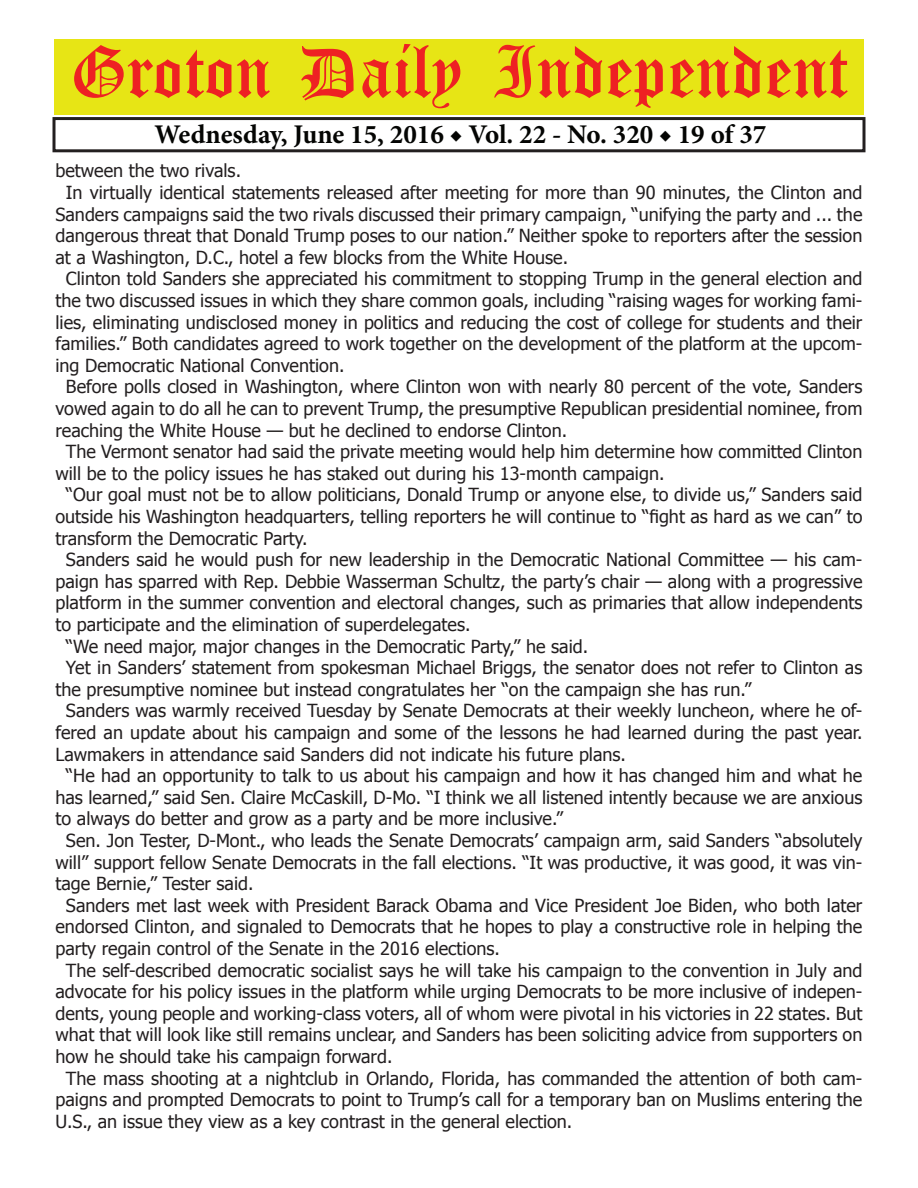
<style>
.page{position:relative;width:918px;height:1188px;background:#fff}
.page>*{position:absolute;margin:0;border:0;box-sizing:border-box;transform-origin:0 0}
.t1{font:54px "Old English Five";color:#ee2123}
.t2{font:700 27px "Minion Pro";color:#040503}
.t3{font:18px "Tahoma";color:#231f20}
</style>
<div class="page">
<div style="left:52px;top:117px;width:814px;height:35px;border:3px solid #231f20"></div>
<div style="left:54px;top:40px;width:810px;height:75px;background:#e7e515"></div>
<h1 class="t1" style="left:70px;top:47px;width:779px">Groton Daily Independent</h1>
<h2 class="t2" style="left:155px;top:116px;width:613px">Wednesday, June 15, 2016 ◆ Vol. 22 - No. 320 ◆ 19 of 37</h2>
<p class="t3" style="left:56px;top:159px;width:187px">between the two rivals.</p>
<p class="t3" style="left:66px;top:180px;width:798px">In virtually identical statements released after meeting for more than 90 minutes, the Clinton and</p>
<p class="t3" style="left:56px;top:202px;width:808px">Sanders campaigns said the two rivals discussed their primary campaign, “unifying the party and ... the</p>
<p class="t3" style="left:56px;top:224px;width:808px">dangerous threat that Donald Trump poses to our nation.” Neither spoke to reporters after the session</p>
<p class="t3" style="left:56px;top:245px;width:514px">at a Washington, D.C., hotel a few blocks from the White House.</p>
<p class="t3" style="left:66px;top:267px;width:798px">Clinton told Sanders she appreciated his commitment to stopping Trump in the general election and</p>
<p class="t3" style="left:56px;top:288px;width:808px">the two discussed issues in which they share common goals, including “raising wages for working fami-</p>
<p class="t3" style="left:56px;top:310px;width:808px">lies, eliminating undisclosed money in politics and reducing the cost of college for students and their</p>
<p class="t3" style="left:56px;top:332px;width:808px">families.” Both candidates agreed to work together on the development of the platform at the upcom-</p>
<p class="t3" style="left:56px;top:353px;width:291px">ing Democratic National Convention.</p>
<p class="t3" style="left:66px;top:375px;width:798px">Before polls closed in Washington, where Clinton won with nearly 80 percent of the vote, Sanders</p>
<p class="t3" style="left:56px;top:396px;width:809px">vowed again to do all he can to prevent Trump, the presumptive Republican presidential nominee, from</p>
<p class="t3" style="left:56px;top:418px;width:513px">reaching the White House — but he declined to endorse Clinton.</p>
<p class="t3" style="left:66px;top:440px;width:798px">The Vermont senator had said the private meeting would help him determine how committed Clinton</p>
<p class="t3" style="left:56px;top:461px;width:611px">will be to the policy issues he has staked out during his 13-month campaign.</p>
<p class="t3" style="left:66px;top:483px;width:798px">“Our goal must not be to allow politicians, Donald Trump or anyone else, to divide us,” Sanders said</p>
<p class="t3" style="left:56px;top:504px;width:808px">outside his Washington headquarters, telling reporters he will continue to “fight as hard as we can” to</p>
<p class="t3" style="left:56px;top:526px;width:254px">transform the Democratic Party.</p>
<p class="t3" style="left:66px;top:548px;width:798px">Sanders said he would push for new leadership in the Democratic National Committee — his cam-</p>
<p class="t3" style="left:56px;top:569px;width:808px">paign has sparred with Rep. Debbie Wasserman Schultz, the party’s chair — along with a progressive</p>
<p class="t3" style="left:56px;top:591px;width:808px">platform in the summer convention and electoral changes, such as primaries that allow independents</p>
<p class="t3" style="left:56px;top:612px;width:416px">to participate and the elimination of superdelegates.</p>
<p class="t3" style="left:66px;top:634px;width:524px">“We need major, major changes in the Democratic Party,” he said.</p>
<p class="t3" style="left:66px;top:656px;width:798px">Yet in Sanders’ statement from spokesman Michael Briggs, the senator does not refer to Clinton as</p>
<p class="t3" style="left:56px;top:677px;width:697px">the presumptive nominee but instead congratulates her “on the campaign she has run.”</p>
<p class="t3" style="left:66px;top:699px;width:798px">Sanders was warmly received Tuesday by Senate Democrats at their weekly luncheon, where he of-</p>
<p class="t3" style="left:56px;top:720px;width:808px">fered an update about his campaign and some of the lessons he had learned during the past year.</p>
<p class="t3" style="left:56px;top:742px;width:572px">Lawmakers in attendance said Sanders did not indicate his future plans.</p>
<p class="t3" style="left:66px;top:764px;width:798px">“He had an opportunity to talk to us about his campaign and how it has changed him and what he</p>
<p class="t3" style="left:56px;top:785px;width:809px">has learned,” said Sen. Claire McCaskill, D-Mo. “I think we all listened intently because we are anxious</p>
<p class="t3" style="left:56px;top:807px;width:509px">to always do better and grow as a party and be more inclusive.”</p>
<p class="t3" style="left:66px;top:828px;width:798px">Sen. Jon Tester, D-Mont., who leads the Senate Democrats’ campaign arm, said Sanders “absolutely</p>
<p class="t3" style="left:56px;top:850px;width:808px">will” support fellow Senate Democrats in the fall elections. “It was productive, it was good, it was vin-</p>
<p class="t3" style="left:56px;top:872px;width:200px">tage Bernie,” Tester said.</p>
<p class="t3" style="left:66px;top:893px;width:798px">Sanders met last week with President Barack Obama and Vice President Joe Biden, who both later</p>
<p class="t3" style="left:56px;top:915px;width:808px">endorsed Clinton, and signaled to Democrats that he hopes to play a constructive role in helping the</p>
<p class="t3" style="left:56px;top:936px;width:446px">party regain control of the Senate in the 2016 elections.</p>
<p class="t3" style="left:66px;top:958px;width:798px">The self-described democratic socialist says he will take his campaign to the convention in July and</p>
<p class="t3" style="left:56px;top:980px;width:808px">advocate for his policy issues in the platform while urging Democrats to be more inclusive of indepen-</p>
<p class="t3" style="left:56px;top:1001px;width:808px">dents, young people and working-class voters, all of whom were pivotal in his victories in 22 states. But</p>
<p class="t3" style="left:56px;top:1023px;width:808px">what that will look like still remains unclear, and Sanders has been soliciting advice from supporters on</p>
<p class="t3" style="left:56px;top:1044px;width:338px">how he should take his campaign forward.</p>
<p class="t3" style="left:66px;top:1066px;width:798px">The mass shooting at a nightclub in Orlando, Florida, has commanded the attention of both cam-</p>
<p class="t3" style="left:56px;top:1088px;width:808px">paigns and prompted Democrats to point to Trump’s call for a temporary ban on Muslims entering the</p>
<p class="t3" style="left:56px;top:1109px;width:518px">U.S., an issue they view as a key contrast in the general election.</p>
</div>
